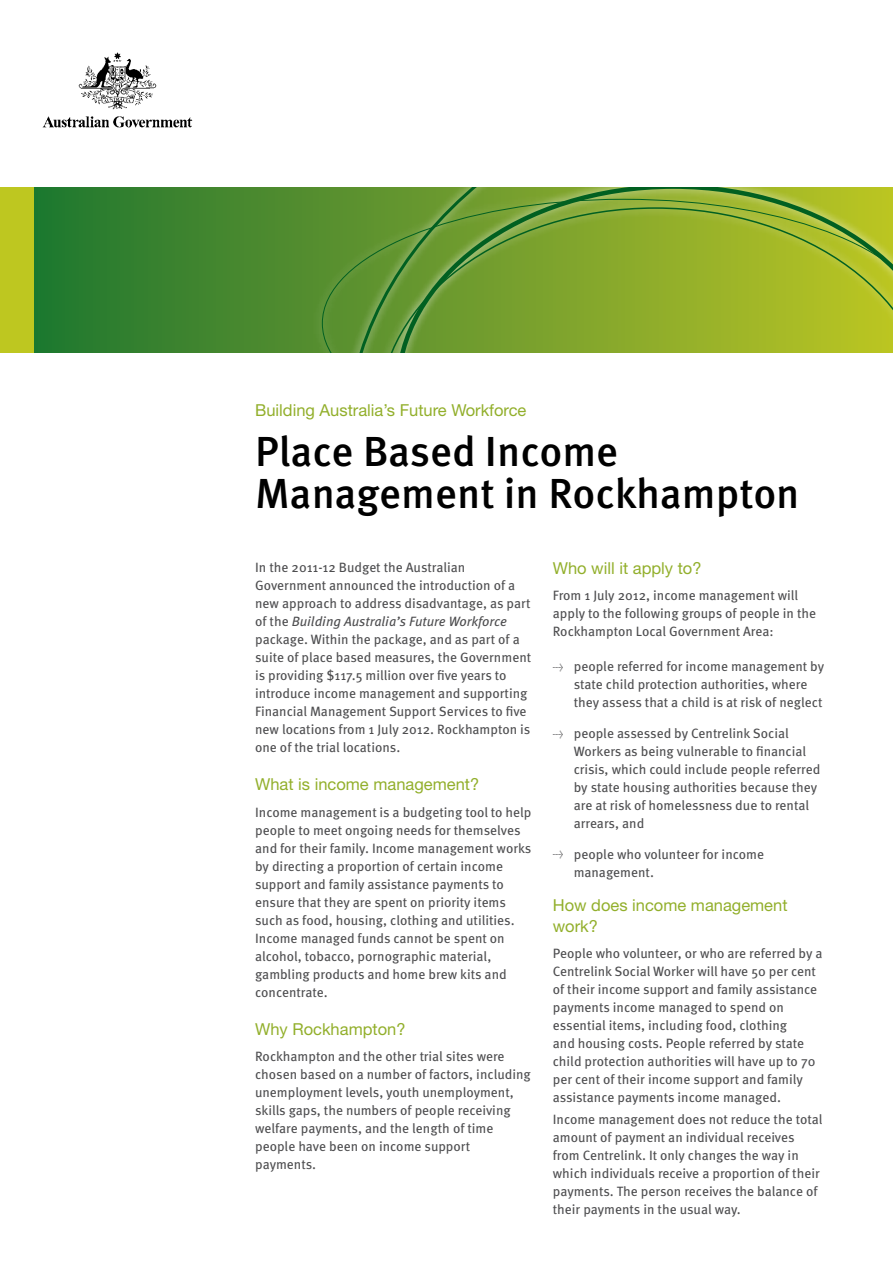
<style>
.page{position:relative;width:893px;height:1263px;background:#fff}
.page>*{position:absolute;margin:0;border:0;box-sizing:border-box;transform-origin:0 0}
.t1{font:500 42px/42px "Meta OT";color:#000}
.t2{font:16.5px/21px "Helvetica Neue LT Std";color:#92af2b}
.t3{font:13.5px/18px "Meta OT";color:#4d4d4f}
.s1{font-style:italic}
.s2{font-size:9px}
</style>
<div class="page">
<img style="left:42px;top:52px;width:151px;height:76px">
<div style="left:0;top:187px;width:34px;height:166px;background:#bec720"></div>
<svg style="left:34px;top:187px;width:279px;height:166px;background:#39822f"></svg>
<svg style="left:322px;top:199px;width:23px;height:154px;background:#578f30"></svg>
<svg style="left:345px;top:187px;width:548px;height:166px;background:#85a82e"></svg>
<p class="t2" style="left:255px;top:399px;width:273px">Building Australia’s Future Workforce</p>
<h1 class="t1" style="left:255px;top:431px;width:546px">Place Based Income<br>Management in Rockhampton</h1>
<p class="t3" style="left:255px;top:559px;width:278px">In the 2011-12 Budget the Australian Government announced the introduction of a new approach to address disadvantage, as part of the <span class="s1">Building Australia’s Future Workforce </span>package. Within the package, and as part of a suite of place based measures, the Government is providing $117.5 million over five years to introduce income management and supporting Financial Management Support Services to five new locations from 1 July 2012. Rockhampton is one of the trial locations.</p>
<p class="t2" style="left:255px;top:774px;width:226px">What is income management?</p>
<p class="t3" style="left:255px;top:803px;width:278px">Income management is a budgeting tool to help people to meet ongoing needs for themselves and for their family. Income management works by directing a proportion of certain income support and family assistance payments to ensure that they are spent on priority items such as food, housing, clothing and utilities.<br>Income managed funds cannot be spent on alcohol, tobacco, pornographic material, gambling products and home brew kits and concentrate.</p>
<p class="t2" style="left:255px;top:1018px;width:152px">Why Rockhampton?</p>
<p class="t3" style="left:255px;top:1048px;width:277px">Rockhampton and the other trial sites were chosen based on a number of factors, including unemployment levels, youth unemployment, skills gaps, the numbers of people receiving welfare payments, and the length of time people have been on income support payments.</p>
<p class="t2" style="left:553px;top:557px;width:150px">Who will it apply to?</p>
<p class="t3" style="left:553px;top:587px;width:265px">From 1 July 2012, income management will apply to the following groups of people in the<br>Rockhampton Local Government Area:</p>
<p class="t3" style="left:574px;top:658px;width:252px;text-indent:-21px"><span class="s2">→</span> people referred for income management by state child protection authorities, where they assess that a child is at risk of neglect</p>
<p class="t3" style="left:574px;top:724px;width:248px;text-indent:-21px"><span class="s2">→</span> people assessed by Centrelink Social Workers as being vulnerable to financial crisis, which could include people referred by state housing authorities because they are at risk of homelessness due to rental arrears, and</p>
<p class="t3" style="left:574px;top:845px;width:192px;text-indent:-21px"><span class="s2">→</span> people who volunteer for income management.</p>
<p class="t2" style="left:553px;top:894px;width:236px">How does income management work?</p>
<p class="t3" style="left:553px;top:945px;width:271px">People who volunteer, or who are referred by a Centrelink Social Worker will have 50 per cent of their income support and family assistance payments income managed to spend on essential items, including food, clothing<br>and housing costs. People referred by state child protection authorities will have up to 70 per cent of their income support and family assistance payments income managed.</p>
<p class="t3" style="left:553px;top:1111px;width:271px">Income management does not reduce the total amount of payment an individual receives from Centrelink. It only changes the way in which individuals receive a proportion of their payments. The person receives the balance of their payments in the usual way.</p>
</div>
